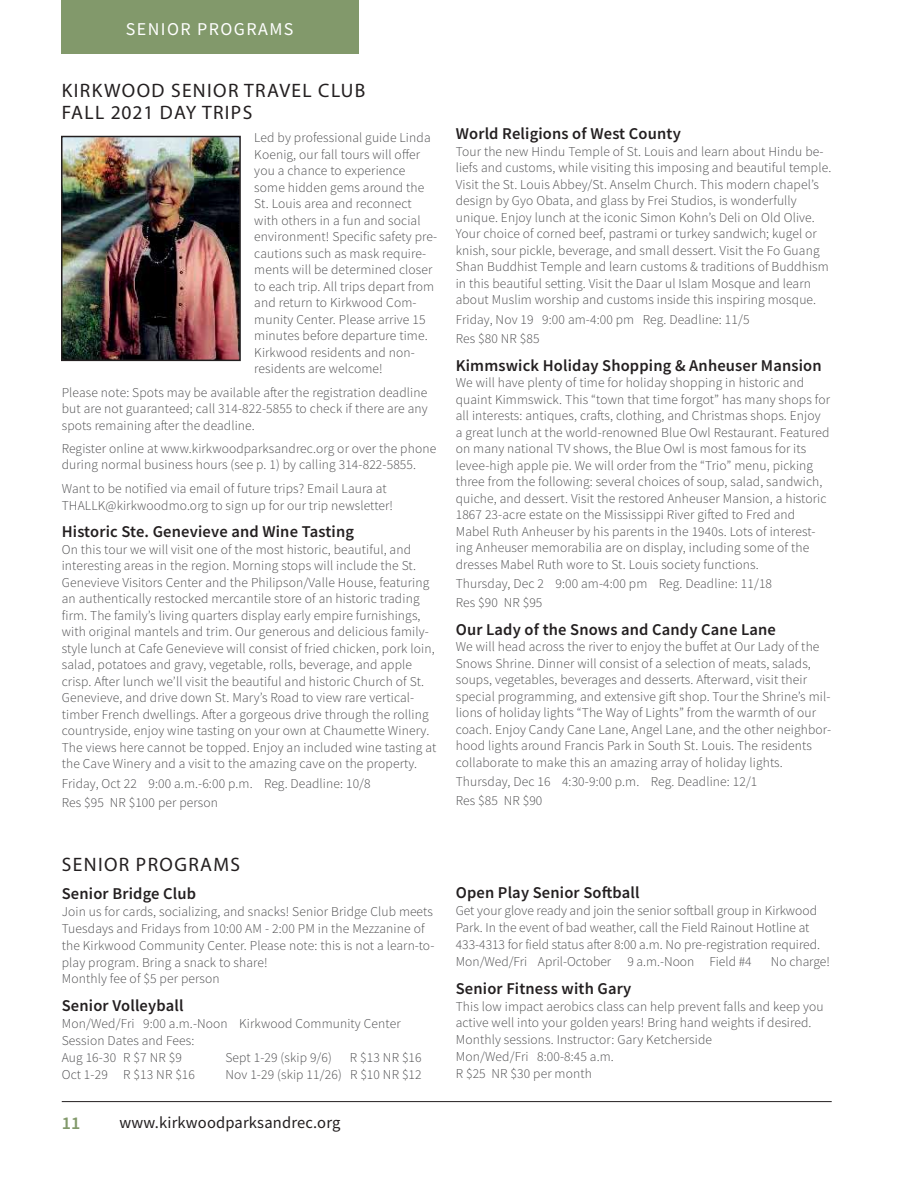
<style>
.page{position:relative;width:905px;height:1177px;background:#fff}
.page>*{position:absolute;margin:0;border:0;box-sizing:border-box;transform-origin:0 0}
.t1{font:19.5px/22.5px "Myriad Pro";letter-spacing:.07em;color:#231f20}
.t2{font:18px "Source Sans Pro";letter-spacing:.08em;color:#fff}
.t3{font:600 18px "Source Sans Pro";color:#82996b}
.t4{font:600 16.5px "Source Sans Pro";letter-spacing:.01em;color:#231f20}
.t5{font:16.5px "Source Sans Pro";letter-spacing:.01em;color:#231f20}
.t6{font:300 13.5px/16.5px "Source Sans Pro";letter-spacing:.01em;color:#4c4c4e}
</style>
<div class="page">
<hr style="left:62px;top:1101px;width:769px;height:1px;background:#231f20">
<div style="left:61px;top:0;width:297px;height:53px;background:#82996b"></div>
<img style="left:64px;top:139px;width:174px;height:219px">
<div style="left:61px;top:136px;width:180px;height:225px;border:2px solid #231f20"></div>
<h2 class="t2" style="left:126px;top:22px;width:169px">SENIOR PROGRAMS</h2>
<h1 class="t1" style="left:62px;top:79px;width:305px">KIRKWOOD SENIOR TRAVEL CLUB<br>FALL 2021 DAY TRIPS</h1>
<p class="t6" style="left:254px;top:131px;width:184px">Led by professional guide Linda<br>Koenig, our fall tours will offer you a chance to experience some hidden gems around the<br>St. Louis area and reconnect with others in a fun and social environment! Specific safety pre&shy;cautions such as mask require&shy;ments will be determined closer to each trip. All trips depart from and return to Kirkwood Com&shy;munity Center. Please arrive 15 minutes before departure time.<br>Kirkwood residents and non&shy;residents are welcome!</p>
<p class="t6" style="left:62px;top:385px;width:367px;text-align:justify">Please note: Spots may be available after the registration deadline but are not guaranteed; call 314-822-5855 to check if there are any spots remaining after the deadline.</p>
<p class="t6" style="left:62px;top:441px;width:376px">Register online at www.kirkwoodparksandrec.org or over the phone during normal business hours (see p. 1) by calling 314-822-5855.</p>
<p class="t6" style="left:62px;top:481px;width:333px">Want to be notified via email of future trips? Email Laura at<br>THALLK@kirkwoodmo.org to sign up for our trip newsletter!</p>
<p class="t4" style="left:62px;top:525px;width:294px">Historic Ste. Genevieve and Wine Tasting</p>
<p class="t6" style="left:62px;top:542px;width:376px">On this tour we will visit one of the most historic, beautiful, and interesting areas in the region. Morning stops will include the St.<br>Genevieve Visitors Center and the Philipson/Valle House, featuring an authentically restocked mercantile store of an historic trading firm. The family’s living quarters display early empire furnishings, with original mantels and trim. Our generous and delicious family&shy;style lunch at Cafe Genevieve will consist of fried chicken, pork loin, salad, potatoes and gravy, vegetable, rolls, beverage, and apple crisp. After lunch we’ll visit the beautiful and historic Church of St.<br>Genevieve, and drive down St. Mary’s Road to view rare vertical&shy;timber French dwellings. After a gorgeous drive through the rolling countryside, enjoy wine tasting on your own at Chaumette Winery.<br>The views here cannot be topped. Enjoy an included wine tasting at the Cave Winery and a visit to the amazing cave on the property.</p>
<p class="t6" style="left:62px;top:775px;width:310px;line-height:19.2px">Friday, Oct 22 9:00 a.m.-6:00 p.m. Reg. Deadline: 10/8<br>Res $95 NR $100 per person</p>
<p class="t4" style="left:455px;top:128px;width:226px">World Religions of West County</p>
<p class="t6" style="left:455px;top:144px;width:377px">Tour the new Hindu Temple of St. Louis and learn about Hindu be&shy;liefs and customs, while visiting this imposing and beautiful temple.<br>Visit the St. Louis Abbey/St. Anselm Church. This modern chapel’s design by Gyo Obata, and glass by Frei Studios, is wonderfully unique. Enjoy lunch at the iconic Simon Kohn’s Deli on Old Olive.<br>Your choice of corned beef, pastrami or turkey sandwich; kugel or knish, sour pickle, beverage, and small dessert. Visit the Fo Guang Shan Buddhist Temple and learn customs &amp; traditions of Buddhism in this beautiful setting. Visit the Daar ul Islam Mosque and learn about Muslim worship and customs inside this inspiring mosque.</p>
<p class="t6" style="left:455px;top:311px;width:295px;line-height:19.2px">Friday, Nov 19 9:00 am-4:00 pm Reg. Deadline: 11/5<br>Res $80 NR $85</p>
<p class="t4" style="left:455px;top:359px;width:367px">Kimmswick Holiday Shopping &amp; Anheuser Mansion</p>
<p class="t6" style="left:455px;top:376px;width:376px">We will have plenty of time for holiday shopping in historic and quaint Kimmswick. This “town that time forgot” has many shops for all interests: antiques, crafts, clothing, and Christmas shops. Enjoy a great lunch at the world-renowned Blue Owl Restaurant. Featured on many national TV shows, the Blue Owl is most famous for its levee-high apple pie. We will order from the “Trio” menu, picking three from the following: several choices of soup, salad, sandwich, quiche, and dessert. Visit the restored Anheuser Mansion, a historic 1867 23-acre estate on the Mississippi River gifted to Fred and Mabel Ruth Anheuser by his parents in the 1940s. Lots of interest&shy;ing Anheuser memorabilia are on display, including some of the dresses Mabel Ruth wore to St. Louis society functions.</p>
<p class="t6" style="left:455px;top:575px;width:318px;line-height:19.2px">Thursday, Dec 2 9:00 am-4:00 pm Reg. Deadline: 11/18<br>Res $90 NR $95</p>
<p class="t4" style="left:455px;top:623px;width:322px">Our Lady of the Snows and Candy Cane Lane</p>
<p class="t6" style="left:455px;top:640px;width:377px">We will head across the river to enjoy the buffet at Our Lady of the Snows Shrine. Dinner will consist of a selection of meats, salads, soups, vegetables, beverages and desserts. Afterward, visit their special programming, and extensive gift shop. Tour the Shrine’s mil&shy;lions of holiday lights “The Way of Lights” from the warmth of our coach. Enjoy Candy Cane Lane, Angel Lane, and the other neighbor&shy;hood lights around Francis Park in South St. Louis. The residents collaborate to make this an amazing array of holiday lights.</p>
<p class="t6" style="left:455px;top:773px;width:303px;line-height:19.2px">Thursday, Dec 16 4:30-9:00 p.m. Reg. Deadline: 12/1<br>Res $85 NR $90</p>
<h1 class="t1" style="left:62px;top:853px;width:180px">SENIOR PROGRAMS</h1>
<p class="t4" style="left:62px;top:887px;width:136px">Senior Bridge Club</p>
<p class="t6" style="left:62px;top:904px;width:374px">Join us for cards, socializing, and snacks! Senior Bridge Club meets Tuesdays and Fridays from 10:00 AM - 2:00 PM in the Mezzanine of the Kirkwood Community Center. Please note: this is not a learn-to&shy;play program. Bring a snack to share!<br>Monthly fee of $5 per person</p>
<p class="t4" style="left:62px;top:999px;width:123px">Senior Volleyball</p>
<p class="t6" style="left:62px;top:1016px;width:340px">Mon/Wed/Fri 9:00 a.m.-Noon Kirkwood Community Center<br>Session Dates and Fees:<br>Aug 16-30 R $7 NR $9</p>
<p class="t6" style="left:225px;top:1050px;width:108px">Sept 1-29 (skip 9/6)</p>
<p class="t6" style="left:350px;top:1050px;width:73px">R $13 NR $16</p>
<p class="t6" style="left:62px;top:1067px;width:135px">Oct 1-29 R $13 NR $16</p>
<p class="t6" style="left:225px;top:1067px;width:198px">Nov 1-29 (skip 11/26) R $10 NR $12</p>
<h2 class="t3" style="left:62px;top:1116px;width:20px">11</h2>
<p class="t5" style="left:119px;top:1116px;width:222px">www.kirkwoodparksandrec.org</p>
<p class="t4" style="left:455px;top:886px;width:185px">Open Play Senior Softball</p>
<p class="t6" style="left:455px;top:903px;width:366px">Get your glove ready and join the senior softball group in Kirkwood Park. In the event of bad weather, call the Field Rainout Hotline at 433-4313 for field status after 8:00 a.m. No pre-registration required.<br>Mon/Wed/Fri April-October 9 a.m.-Noon Field #4</p>
<p class="t6" style="left:770px;top:954px;width:60px">No charge!</p>
<p class="t4" style="left:455px;top:982px;width:177px">Senior Fitness with Gary</p>
<p class="t6" style="left:455px;top:999px;width:369px">This low impact aerobics class can help prevent falls and keep you active well into your golden years! Bring hand weights if desired.<br>Monthly sessions. Instructor: Gary Ketcherside<br>Mon/Wed/Fri 8:00-8:45 a.m.<br>R $25 NR $30 per month</p>
</div>
